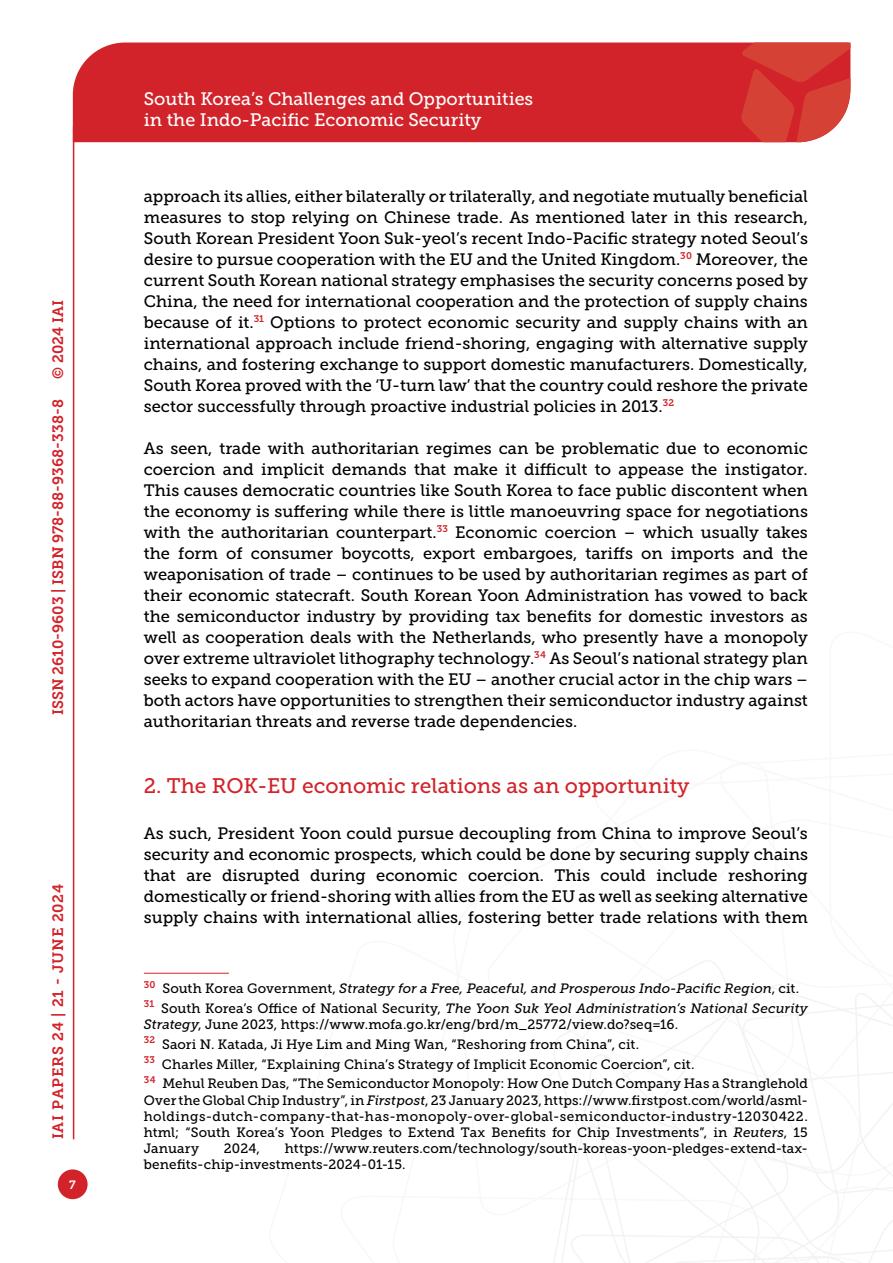
<style>
.page{position:relative;width:893px;height:1263px;background:#fff}
.page>*{position:absolute;margin:0;border:0;box-sizing:border-box;transform-origin:0 0}
.t1{font:21px "Museo Slab 500";color:#d2232a}
.t2{font:18px/21.6px "Museo Slab 500";color:#fff}
.t3{font:16.5px/21px "Museo Slab 500";color:#000;text-align:justify}
.t4{font:15px "Museo Slab 700";color:#d2232a}
.t5{font:15px "Museo Slab 700";letter-spacing:.05em;color:#d2232a}
.t6{font:13.5px/16.2px "Museo Slab 500";letter-spacing:.005em;color:#000}
.t7{font:italic 13.5px/19.8px "Museo Slab 500";color:#000}
.t8{font:12px "Museo Slab 700";color:#fff}
.s1{font-style:normal}
.s2{font-style:italic}
</style>
<div class="page">
<svg style="left:553px;top:960px;width:340px;height:303px"></svg>
<div style="left:73px;top:43px;width:668px;height:99px;background:#d2232a"></div>
<svg style="left:741px;top:43px;width:109px;height:99px;background:#d6423b"></svg>
<div style="left:58px;top:1169px;width:30px;height:30px;background:#d2232a;border-radius:50%"></div>
<hr style="left:73px;top:126px;width:1px;height:1013px;background:#d2232a">
<hr style="left:144px;top:973px;width:85px;height:1px;background:#d2232a">
<p class="t4" style="left:50px;top:379px;width:80px;rotate:-90deg">© 2024 IAI</p>
<p class="t4" style="left:49px;top:715px;width:317px;rotate:-90deg">ISSN 2610-9603 | ISBN 978-88-9368-338-8</p>
<p class="t5" style="left:50px;top:1139px;width:257px;rotate:-90deg">IAI Papers 24 | 21 - June 2024</p>
<p class="t8" style="left:69px;top:1178px;width:8px">7</p>
<p class="t2" style="left:144px;top:88px;width:391px">South Korea’s Challenges and Opportunities in the Indo-Pacific Economic Security</p>
<p class="t3" style="left:144px;top:186px;width:666px">approach its allies, either bilaterally or trilaterally, and negotiate mutually beneficial measures to stop relying on Chinese trade. As mentioned later in this research, South Korean President Yoon Suk-yeol’s recent Indo-Pacific strategy noted Seoul’s desire to pursue cooperation with the EU and the United Kingdom.<sup>30</sup> Moreover, the current South Korean national strategy emphasises the security concerns posed by China, the need for international cooperation and the protection of supply chains because of it.<sup>31</sup> Options to protect economic security and supply chains with an international approach include friend-shoring, engaging with alternative supply chains, and fostering exchange to support domestic manufacturers. Domestically, South Korea proved with the ‘U-turn law’ that the country could reshore the private sector successfully through proactive industrial policies in 2013.<sup>32</sup></p>
<p class="t3" style="left:144px;top:438px;width:666px">As seen, trade with authoritarian regimes can be problematic due to economic coercion and implicit demands that make it difficult to appease the instigator.<br>This causes democratic countries like South Korea to face public discontent when the economy is suffering while there is little manoeuvring space for negotiations with the authoritarian counterpart.<sup>33</sup> Economic coercion – which usually takes the form of consumer boycotts, export embargoes, tariffs on imports and the weaponisation of trade – continues to be used by authoritarian regimes as part of their economic statecraft. South Korean Yoon Administration has vowed to back the semiconductor industry by providing tax benefits for domestic investors as well as cooperation deals with the Netherlands, who presently have a monopoly over extreme ultraviolet lithography technology.<sup>34</sup> As Seoul’s national strategy plan seeks to expand cooperation with the EU – another crucial actor in the chip wars – both actors have opportunities to strengthen their semiconductor industry against authoritarian threats and reverse trade dependencies.</p>
<p class="t1" style="left:144px;top:774px;width:547px">2. The ROK-EU economic relations as an opportunity</p>
<p class="t3" style="left:144px;top:823px;width:666px">As such, President Yoon could pursue decoupling from China to improve Seoul’s security and economic prospects, which could be done by securing supply chains that are disrupted during economic coercion. This could include reshoring domestically or friend-shoring with allies from the EU as well as seeking alternative supply chains with international allies, fostering better trade relations with them</p>
<p class="t7" style="left:144px;top:978px;width:665px"><sup>30</sup> <span class="s1">South Korea Government,</span> Strategy for a Free, Peaceful, and Prosperous Indo-Pacific Region<span class="s1">, cit.<br></span><sup>31</sup> <span class="s1">South Korea’s Office of National Security,</span> The Yoon Suk Yeol Administration’s National Security</p>
<p class="t6" style="left:144px;top:1014px;width:666px;line-height:19.8px"><span class="s2">Strategy</span>, June 2023, https://www.mofa.go.kr/eng/brd/m_25772/view.do?seq=16.<br><sup>32</sup> Saori N. Katada, Ji Hye Lim and Ming Wan, “Reshoring from China”, cit.<br><sup>33</sup> Charles Miller, “Explaining China’s Strategy of Implicit Economic Coercion”, cit.<br><sup>34</sup> Mehul Reuben Das, “The Semiconductor Monopoly: How One Dutch Company Has a Stranglehold</p>
<p class="t6" style="left:144px;top:1092px;width:666px;text-align:justify">Over the Global Chip Industry”, in <span class="s2">Firstpost</span>, 23 January 2023, https://www.firstpost.com/world/asml&shy;holdings-dutch-company-that-has-monopoly-over-global-semiconductor-industry-12030422. html; “South Korea’s Yoon Pledges to Extend Tax Benefits for Chip Investments”, in <span class="s2">Reuters</span>, 15<br>January</p>
<p class="t6" style="left:144px;top:1140px;width:666px;text-indent:141px">https://www.reuters.com/technology/south-koreas-yoon-pledges-extend-tax&shy;benefits-chip-investments-2024-01-15.</p>
<p class="t6" style="left:224px;top:1140px;width:38px">2024,</p>
</div>
